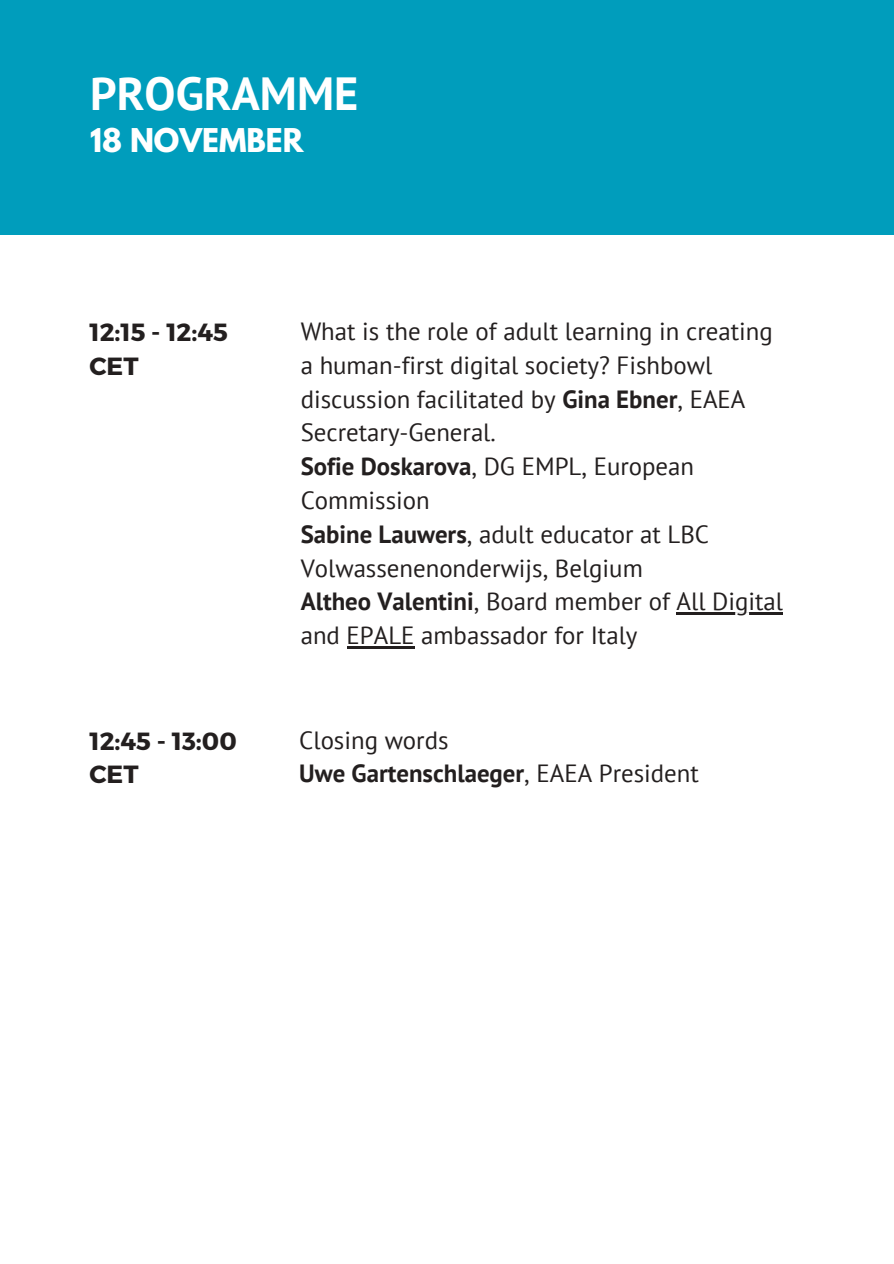
<style>
.page{position:relative;width:894px;height:1264px;background:#fff}
.page>*{position:absolute;margin:0;border:0;box-sizing:border-box;transform-origin:0 0}
.t1{font:700 46.35px "PT Sans";color:#fff}
.t2{font:700 29.1px "League Spartan";color:#fff}
.t3{font:24.9px/33.8px "PT Sans";color:#231f1f}
.t4{font:700 24.9px "PT Sans";color:#231f1f}
.t5{font:700 24.9px/33.8px "Montserrat";color:#231f1f}
.s1{font-weight:700}
.s2{font-weight:400}
</style>
<div class="page">
<div style="left:868px;top:0;width:25px;height:234px;background:#009dbc"></div>
<div style="left:24px;top:0;width:844px;height:234px;background:#009dbc"></div>
<div style="left:0;top:0;width:24px;height:234px;background:#009dbc"></div>
<hr style="left:676px;top:612px;width:107px;height:3px;background:#231f1f">
<hr style="left:346px;top:646px;width:68px;height:2px;background:#231f1f">
<p class="t1" style="left:90px;top:63px;width:270px">PROGRAMME</p>
<p class="t2" style="left:90px;top:126px;width:215px">18 NOVEMBER</p>
<p class="t5" style="left:89px;top:314px;width:140px">12:15 - 12:45<br>CET</p>
<p class="t3" style="left:300px;top:314px;width:473px">What is the role of adult learning in creating</p>
<p class="t3" style="left:300px;top:348px;width:446px">a human-first digital society? Fishbowl discussion facilitated by <span class="s1">Gina Ebner</span>, EAEA<br>Secretary-General.</p>
<p class="t3" style="left:300px;top:449px;width:395px"><span class="s1">Sofie Doskarova</span>, DG EMPL, European<br>Commission</p>
<p class="t3" style="left:300px;top:516px;width:410px"><span class="s1">Sabine Lauwers</span>, adult educator at LBC<br>Volwassenenonderwijs, Belgium</p>
<p class="t3" style="left:300px;top:584px;width:484px"><span class="s1">Altheo Valentini</span>, Board member of All Digital and EPALE ambassador for Italy</p>
<p class="t5" style="left:89px;top:722px;width:149px">12:45 - 13:00<br>CET</p>
<p class="t3" style="left:299px;top:722px;width:151px">Closing words</p>
<p class="t4" style="left:299px;top:757px;width:401px">Uwe Gartenschlaeger<span class="s2">, EAEA President</span></p>
</div>
